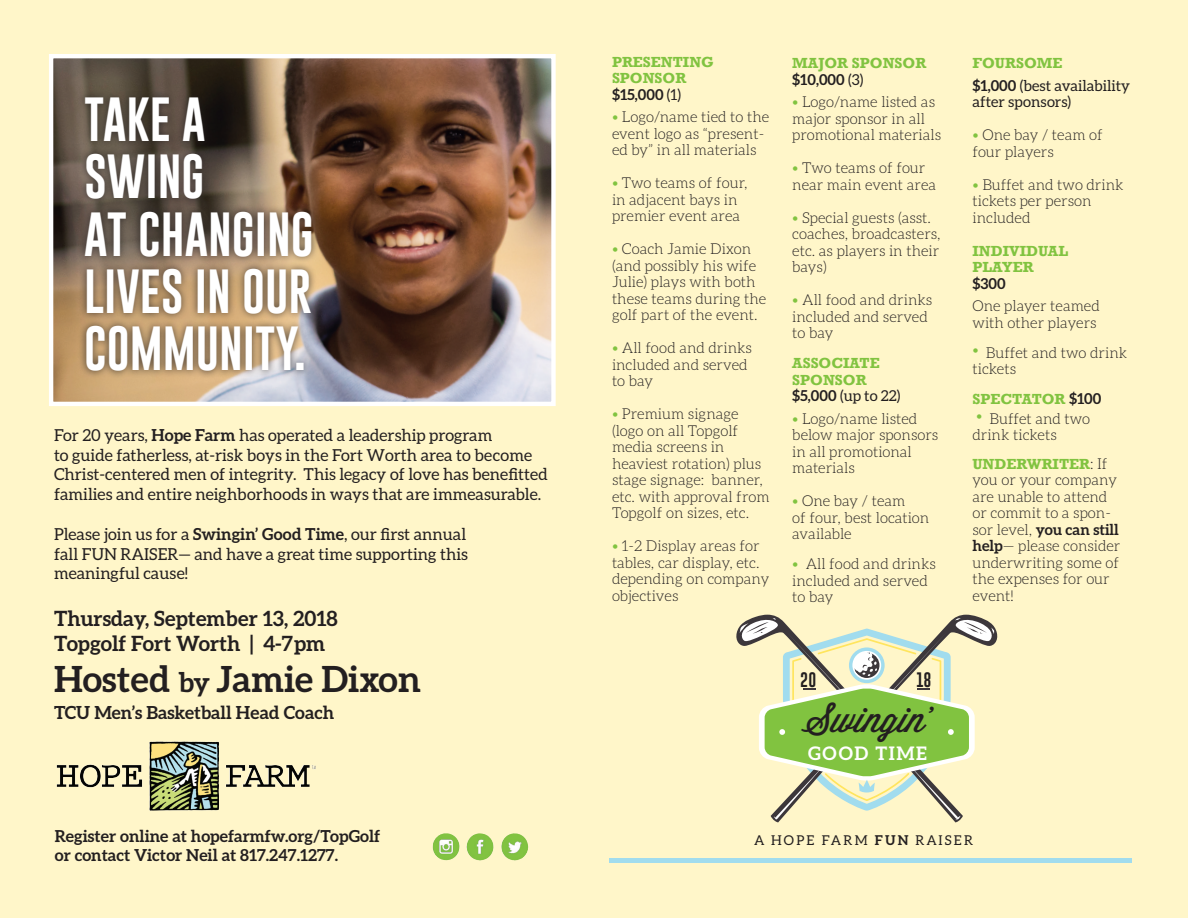
<style>
.page{position:relative;width:1188px;height:918px;background:#fff6c9}
.page>*{position:absolute;margin:0;border:0;box-sizing:border-box;transform-origin:0 0}
.t1{font:45.45px/57.2px "Gobold";color:#fff}
.t2{font:700 36px "Aleo";color:#231f20}
.t3{font:35.55px "Wisdom Script";color:#231f20}
.t4{font:700 21px/25.2px "Aleo";color:#231f20}
.t5{font:700 18.6px "Aleo";letter-spacing:.08em;color:#fff}
.t6{font:700 18px "Aleo";color:#231f20}
.t7{font:16.5px/19.8px "Aleo";color:#231f20}
.t8{font:700 16.5px/19.8px "Aleo";color:#231f20}
.t9{font:15.3px "Gobold";color:#231f20}
.t10{font:300 15px/16.5px "Aleo";color:#231f20}
.t11{font:700 15px/16.5px "Rockwell";color:#81c340}
.t12{font:15px/16.5px "Aleo";color:#231f20}
.t13{font:700 15px "Aleo";color:#231f20}
.t14{font:13.5px "Aleo";letter-spacing:.16em;color:#231f20}
.s1{font-weight:700}
.s2{font-size:27px}
.s3{font-weight:400}
.s4{color:#81c340}
.s5{font-family:"Aleo";color:#231f20}
.s6{font-family:"Aleo";font-weight:300;color:#231f20}
</style>
<div class="page">
<img style="left:54px;top:59px;width:497px;height:342px">
<div style="left:49px;top:54px;width:507px;height:352px;border:4px solid #fff"></div>
<div style="left:77px;top:90px;width:243px;height:289px;background:#231f20;opacity:.75"></div>
<svg style="left:771px;top:615px;width:227px;height:207px"></svg>
<svg style="left:738px;top:616px;width:258px;height:204px;background:#ccdba1"></svg>
<img style="left:80px;top:741px;width:139px;height:70px">
<hr style="left:609px;top:859px;width:523px;height:4px;background:#a1dcee">
<img style="left:466px;top:833px;width:47px;height:27px">
<h1 class="t1" style="left:84px;top:91px;width:231px">TAKE A<br>SWING<br>AT CHANGING<br>LIVES IN OUR<br>COMMUNITY.</h1>
<p class="t7" style="left:54px;top:425px;width:495px">For 20 years, <span class="s1">Hope Farm</span> has operated a leadership program<br>to guide fatherless, at-risk boys in the Fort Worth area to become Christ-centered men of integrity. This legacy of love has benefitted families and entire neighborhoods in ways that are immeasurable.</p>
<p class="t7" style="left:54px;top:524px;width:415px;text-align:justify">Please join us for a <span class="s1">Swingin’ Good Time</span>, our first annual fall FUN RAISER— and have a great time supporting this meaningful cause!</p>
<h3 class="t4" style="left:54px;top:606px;width:285px">Thursday, September 13, 2018<br>Topgolf Fort Worth | 4-7pm</h3>
<h2 class="t2" style="left:54px;top:658px;width:368px">Hosted <span class="s2">by</span> Jamie Dixon</h2>
<p class="t6" style="left:54px;top:702px;width:282px">TCU Men’s Basketball Head Coach</p>
<p class="t8" style="left:55px;top:825px;width:327px">Register online at hopefarmfw.org/TopGolf or contact Victor Neil at 817.247.1277.</p>
<p class="t11" style="left:612px;top:53px;width:103px">PRESENTING<br>SPONSOR</p>
<p class="t13" style="left:612px;top:86px;width:71px">$15,000 <span class="s3">(1)</span></p>
<p class="t10" style="left:612px;top:109px;width:159px"><span class="s4">•</span> Logo/name tied to the event logo as “present&shy;ed by” in all materials</p>
<p class="t10" style="left:612px;top:175px;width:137px"><span class="s4">•</span> Two teams of four, in adjacent bays in premier event area</p>
<p class="t10" style="left:612px;top:241px;width:156px"><span class="s4">•</span> Coach Jamie Dixon (and possibly his wife<br>Julie) plays with both these teams during the golf part of the event.</p>
<p class="t10" style="left:612px;top:340px;width:142px"><span class="s4">•</span> All food and drinks included and served to bay</p>
<p class="t10" style="left:612px;top:406px;width:159px"><span class="s4">•</span> Premium signage (logo on all Topgolf media screens in heaviest rotation) plus stage signage: banner, etc. with approval from<br>Topgolf on sizes, etc.</p>
<p class="t10" style="left:612px;top:538px;width:159px"><span class="s4">•</span> 1-2 Display areas for tables, car display, etc. depending on company objectives</p>
<p class="t11" style="left:792px;top:55px;width:136px">MAJOR SPONSOR</p>
<p class="t13" style="left:792px;top:71px;width:73px">$10,000 <span class="s3">(3)</span></p>
<p class="t10" style="left:792px;top:94px;width:150px"><span class="s4">•</span> Logo/name listed as major sponsor in all promotional materials</p>
<p class="t10" style="left:792px;top:160px;width:145px"><span class="s4">•</span> Two teams of four near main event area</p>
<p class="t10" style="left:792px;top:209px;width:150px"><span class="s4">•</span> Special guests (asst. coaches, broadcasters, etc. as players in their bays)</p>
<p class="t10" style="left:792px;top:292px;width:142px"><span class="s4">•</span> All food and drinks included and served to bay</p>
<p class="t11" style="left:792px;top:355px;width:89px">ASSOCIATE<br>SPONSOR</p>
<p class="t12" style="left:792px;top:388px;width:110px"><span class="s1">$5,000</span> (up to 22)</p>
<p class="t10" style="left:792px;top:410px;width:148px"><span class="s4">•</span> Logo/name listed below major sponsors in all promotional materials</p>
<p class="t10" style="left:792px;top:493px;width:139px"><span class="s4">•</span> One bay / team<br>of four, best location available</p>
<p class="t10" style="left:792px;top:556px;width:145px"><span class="s4">•</span> All food and drinks included and served to bay</p>
<p class="t9" style="left:800px;top:669px;width:18px">20</p>
<p class="t9" style="left:916px;top:669px;width:17px">18</p>
<h3 class="t3" style="left:801px;top:692px;width:133px">Swingin’</h3>
<p class="t5" style="left:808px;top:743px;width:120px">GOOD TIME</p>
<p class="t11" style="left:972px;top:55px;width:91px">FOURSOME</p>
<p class="t12" style="left:972px;top:77px;width:159px"><span class="s1">$1,000</span> (best availability after sponsors)</p>
<p class="t10" style="left:972px;top:127px;width:132px"><span class="s4">•</span> One bay / team of four players</p>
<p class="t10" style="left:972px;top:176px;width:153px"><span class="s4">•</span> Buffet and two drink tickets per person included</p>
<p class="t11" style="left:972px;top:243px;width:97px">INDIVIDUAL<br>PLAYER</p>
<p class="t13" style="left:972px;top:275px;width:35px">$300</p>
<p class="t10" style="left:972px;top:298px;width:129px">One player teamed with other players</p>
<p class="t10" style="left:972px;top:344px;width:156px"><sup>•</sup> Buffet and two drink tickets</p>
<p class="t11" style="left:972px;top:391px;width:130px">SPECTATOR <span class="s5">$100</span></p>
<p class="t10" style="left:972px;top:410px;width:119px"><sup>•</sup> Buffet and two drink tickets</p>
<p class="t11" style="left:972px;top:456px;width:137px">UNDERWRITER<span class="s6">: If</span></p>
<p class="t10" style="left:972px;top:472px;width:150px">you or your company are unable to attend or commit to a spon&shy;sor level, <span class="s1">you can still help</span>— please consider underwriting some of the expenses for our event!</p>
<p class="t14" style="left:754px;top:832px;width:221px">A HOPE FARM <span class="s1">FUN</span> RAISER</p>
</div>
